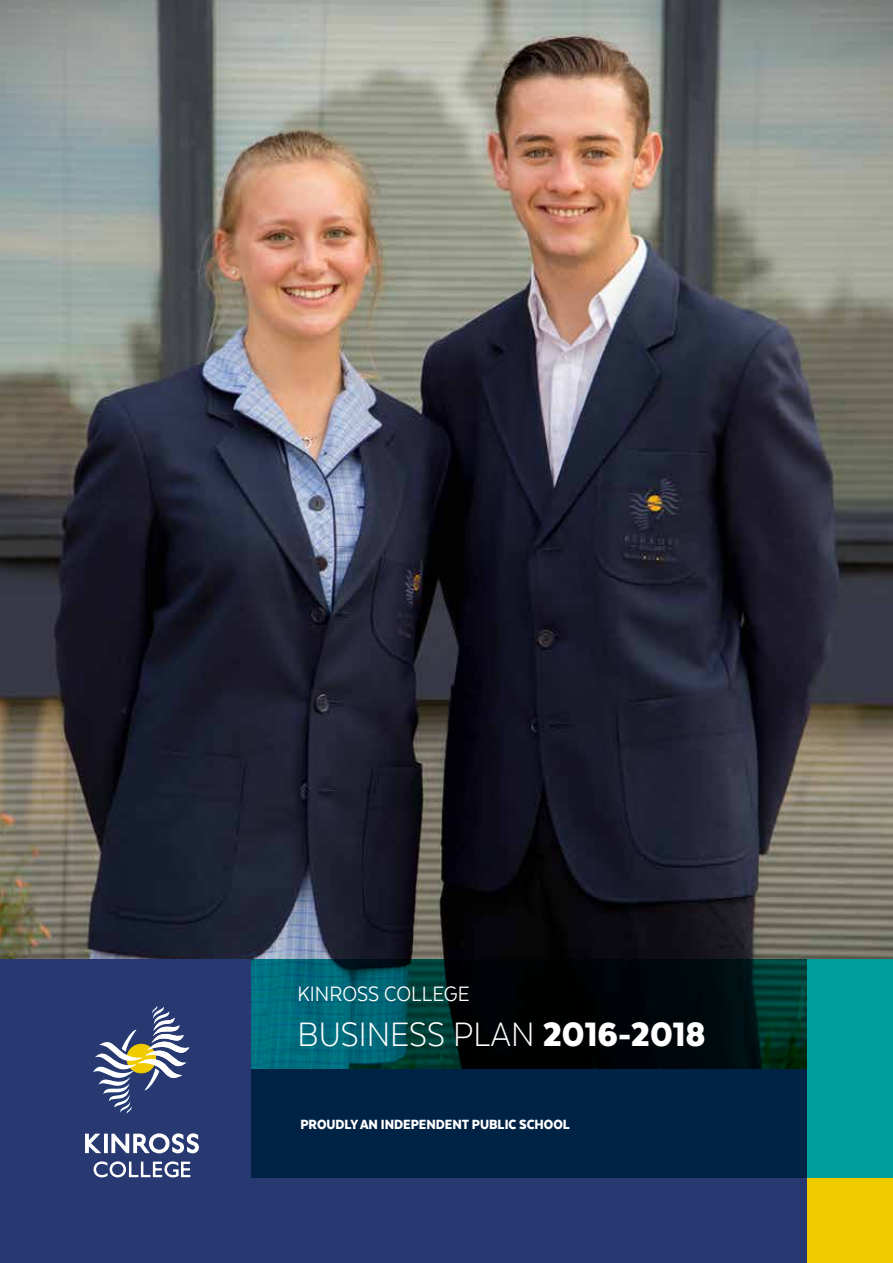
<style>
.page{position:relative;width:893px;height:1263px;background:#fff}
.page>*{position:absolute;margin:0;border:0;box-sizing:border-box;transform-origin:0 0}
.t1{font:300 39px "Texta Narrow";color:#fff}
.t2{font:24px "Texta Narrow";color:#fff}
.t3{font:900 15.3px "Texta Narrow";color:#fff}
.s1{font-weight:900}
</style>
<div class="page">
<div style="left:0;top:1069px;width:808px;height:194px;background:#283870"></div>
<img style="left:0;top:0;width:893px;height:959px">
<svg style="left:251px;top:959px;width:557px;height:219px;background:#002538"></svg>
<div style="left:0;top:959px;width:251px;height:304px;background:#283870"></div>
<div style="left:808px;top:1178px;width:85px;height:85px;background:#f0cb00"></div>
<div style="left:808px;top:959px;width:85px;height:219px;background:#009d9d"></div>
<svg style="left:93px;top:1161px;width:98px;height:17px"></svg>
<svg style="left:93px;top:1006px;width:96px;height:108px"></svg>
<svg style="left:85px;top:1133px;width:114px;height:21px"></svg>
<h2 class="t2" style="left:298px;top:981px;width:173px">KINROSS COLLEGE</h2>
<h1 class="t1" style="left:298px;top:1014px;width:409px">BUSINESS PLAN <span class="s1">2016-2018</span></h1>
<p class="t3" style="left:300px;top:1116px;width:271px">PROUDLY AN INDEPENDENT PUBLIC SCHOOL</p>
</div>
